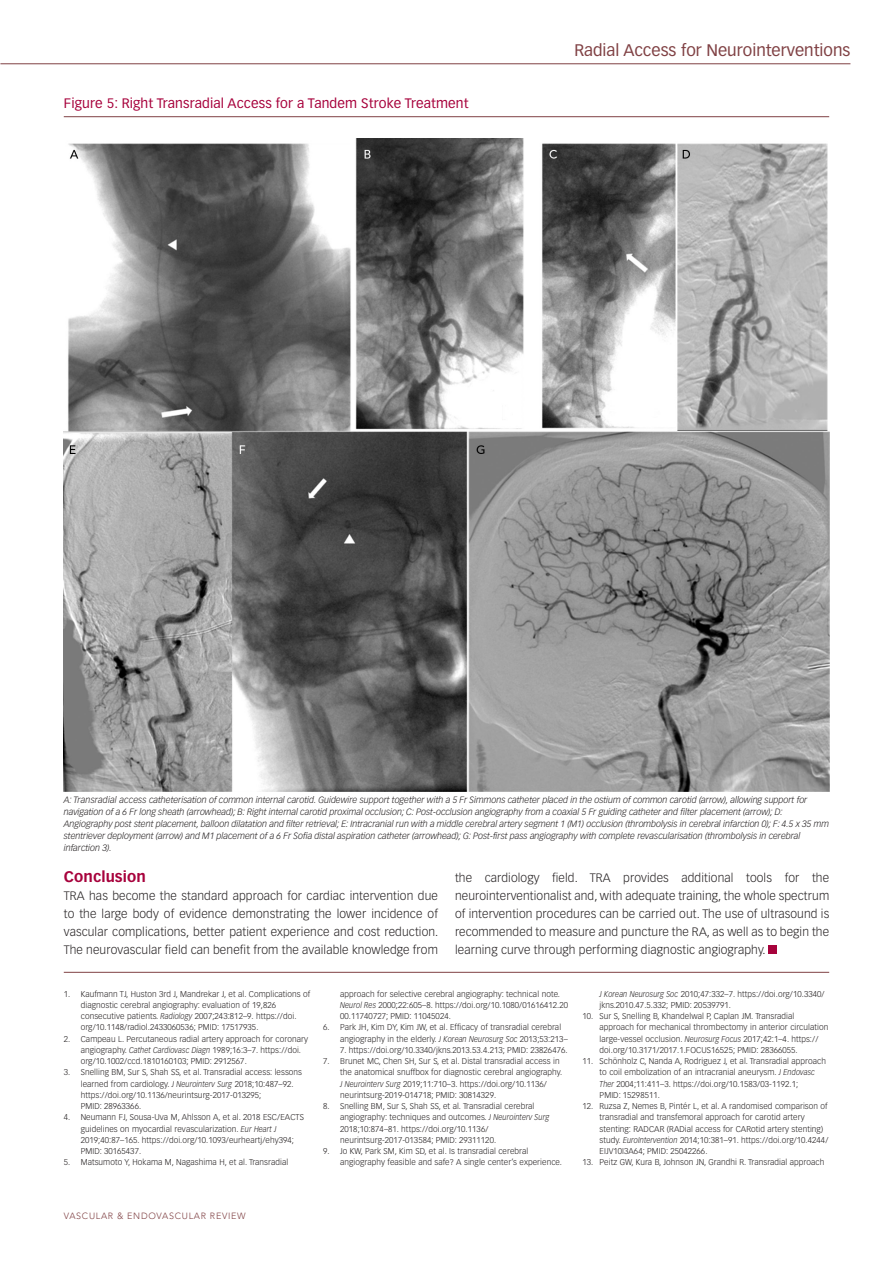
<style>
.page{position:relative;width:893px;height:1263px;background:#fff}
.page>*{position:absolute;margin:0;border:0;box-sizing:border-box;transform-origin:0 0}
.t1{font:16.5px "Vectora LT Std";color:#804144}
._09a_HEADING_A{font:700 15px "Vectora LT Std";letter-spacing:.01em;color:#a7023c}
._11_FIG-TABLE_HEADIN{font:13.5px "Vectora LT Std";letter-spacing:.01em;color:#a7023c}
._10_BODY_TEXT{font:300 12px/18px "Vectora LT Std";letter-spacing:.01em;color:#231f20;text-align:justify}
._11a_CAPTION_FIG-TAB{font:italic 300 9px/12px "Vectora LT Std";letter-spacing:-.005em;color:#231f20}
.t2{font:300 9px "Avenir LT Std";letter-spacing:.08em;color:#804144}
.t3{font:300 8.25px/11.2px "Vectora LT Std";letter-spacing:.01em;color:#231f20}
.s1{font-style:italic}
</style>
<div class="page">
<hr style="left:0;top:64px;width:850px;height:1px;background:#804144">
<div style="left:769px;top:946px;width:8px;height:8px;background:#a7023c"></div>
<hr style="left:64px;top:116px;width:765px;height:1px;background:#804144">
<img style="left:64px;top:139px;width:765px;height:652px">
<hr style="left:64px;top:972px;width:765px;height:1px;background:#804144">
<p class="_11_FIG-TABLE_HEADIN" style="left:64px;top:95px;width:406px">Figure 5: Right Transradial Access for a Tandem Stroke Treatment</p>
<h1 class="t1" style="left:574px;top:41px;width:278px">Radial Access for Neurointerventions</h1>
<p class="_11a_CAPTION_FIG-TAB" style="left:64px;top:794px;width:767px">A: Transradial access catheterisation of common internal carotid. Guidewire support together with a 5 Fr Simmons catheter placed in the ostium of common carotid (arrow), allowing support for navigation of a 6 Fr long sheath (arrowhead); B: Right internal carotid proximal occlusion; C: Post-occlusion angiography from a coaxial 5 Fr guiding catheter and filter placement (arrow); D:<br>Angiography post stent placement, balloon dilatation and filter retrieval; E: Intracranial run with a middle cerebral artery segment 1 (M1) occlusion (thrombolysis in cerebral infarction 0); F: 4.5 x 35 mm stentriever deployment (arrow) and M1 placement of a 6 Fr Sofia distal aspiration catheter (arrowhead); G: Post-first pass angiography with complete revascularisation (thrombolysis in cerebral infarction 3).</p>
<p class="_09a_HEADING_A" style="left:64px;top:868px;width:84px">Conclusion</p>
<p class="_10_BODY_TEXT" style="left:64px;top:887px;width:376px">TRA has become the standard approach for cardiac intervention due to the large body of evidence demonstrating the lower incidence of vascular complications, better patient experience and cost reduction.<br>The neurovascular field can benefit from the available knowledge from</p>
<p class="_10_BODY_TEXT" style="left:455px;top:869px;width:376px">the cardiology field. TRA provides additional tools for the neurointerventionalist and, with adequate training, the whole spectrum of intervention procedures can be carried out. The use of ultrasound is recommended to measure and puncture the RA, as well as to begin the learning curve through performing diagnostic angiography.</p>
<p class="t3" style="left:81px;top:988px;width:231px;text-indent:-17px">1. Kaufmann TJ, Huston 3rd J, Mandrekar J, et al. Complications of diagnostic cerebral angiography: evaluation of 19,826 consecutive patients. <span class="s1">Radiology</span> 2007;243:812–9. https://doi. org/10.1148/radiol.2433060536; PMID: 17517935.</p>
<p class="t3" style="left:81px;top:1033px;width:229px;text-indent:-17px">2. Campeau L. Percutaneous radial artery approach for coronary angiography. <span class="s1">Cathet Cardiovasc Diagn</span> 1989;16:3–7. https://doi. org/10.1002/ccd.1810160103; PMID: 2912567.</p>
<p class="t3" style="left:81px;top:1067px;width:223px;text-indent:-17px">3. Snelling BM, Sur S, Shah SS, et al. Transradial access: lessons learned from cardiology. <span class="s1">J Neurointerv Surg</span> 2018;10:487–92. https://doi.org/10.1136/neurintsurg-2017-013295;<br>PMID: 28963366.</p>
<p class="t3" style="left:81px;top:1112px;width:225px;text-indent:-17px">4. Neumann FJ, Sousa-Uva M, Ahlsson A, et al. 2018 ESC/EACTS guidelines on myocardial revascularization. <span class="s1">Eur Heart J </span>2019;40:87–165. https://doi.org/10.1093/eurheartj/ehy394; PMID: 30165437.</p>
<p class="t3" style="left:64px;top:1157px;width:226px">5. Matsumoto Y, Hokama M, Nagashima H, et al. Transradial</p>
<p class="t3" style="left:340px;top:988px;width:229px">approach for selective cerebral angiography: technical note.<br><span class="s1">Neurol Res</span> 2000;22:605–8. https://doi.org/10.1080/01616412.20<br>00.11740727; PMID: 11045024.</p>
<p class="t3" style="left:340px;top:1022px;width:229px;text-indent:-17px">6. Park JH, Kim DY, Kim JW, et al. Efficacy of transradial cerebral angiography in the elderly. <span class="s1">J Korean Neurosurg Soc</span> 2013;53:213–</p>
<p class="t3" style="left:340px;top:1044px;width:229px">7. https://doi.org/10.3340/jkns.2013.53.4.213; PMID: 23826476.</p>
<p class="t3" style="left:340px;top:1055px;width:224px;text-indent:-17px">7. Brunet MC, Chen SH, Sur S, et al. Distal transradial access in the anatomical snuffbox for diagnostic cerebral angiography.<br><span class="s1">J Neurointerv Surg</span> 2019;11:710–3. https://doi.org/10.1136/ neurintsurg-2019-014718; PMID: 30814329.</p>
<p class="t3" style="left:340px;top:1100px;width:211px;text-indent:-17px">8. Snelling BM, Sur S, Shah SS, et al. Transradial cerebral angiography: techniques and outcomes. <span class="s1">J Neurointerv Surg </span>2018;10:874–81. https://doi.org/10.1136/ neurintsurg-2017-013584; PMID: 29311120.</p>
<p class="t3" style="left:340px;top:1145px;width:223px;text-indent:-17px">9. Jo KW, Park SM, Kim SD, et al. Is transradial cerebral angiography feasible and safe? A single center’s experience.</p>
<p class="t3" style="left:600px;top:988px;width:226px"><span class="s1">J Korean Neurosurg Soc</span> 2010;47:332–7. https://doi.org/10.3340/ jkns.2010.47.5.332; PMID: 20539791.</p>
<p class="t3" style="left:600px;top:1010px;width:230px;text-indent:-17px">10. Sur S, Snelling B, Khandelwal P, Caplan JM. Transradial approach for mechanical thrombectomy in anterior circulation large-vessel occlusion. <span class="s1">Neurosurg Focus</span> 2017;42:1–4. https:// doi.org/10.3171/2017.1.FOCUS16525; PMID: 28366055.</p>
<p class="t3" style="left:600px;top:1055px;width:228px;text-indent:-17px">11. Schönholz C, Nanda A, Rodriguez J, et al. Transradial approach to coil embolization of an intracranial aneurysm. <span class="s1">J Endovasc Ther</span> 2004;11:411–3. https://doi.org/10.1583/03-1192.1;<br>PMID: 15298511.</p>
<p class="t3" style="left:600px;top:1100px;width:230px;text-indent:-17px">12. Ruzsa Z, Nemes B, Pintér L, et al. A randomised comparison of transradial and transfemoral approach for carotid artery stenting: RADCAR (RADial access for CARotid artery stenting) study. <span class="s1">EuroIntervention</span> 2014;10:381–91. https://doi.org/10.4244/ EIJV10I3A64; PMID: 25042266.</p>
<p class="t3" style="left:583px;top:1157px;width:243px">13. Peitz GW, Kura B, Johnson JN, Grandhi R. Transradial approach</p>
<p class="t2" style="left:64px;top:1210px;width:183px">VASCULAR &amp; ENDOVASCULAR REVIEW</p>
</div>
